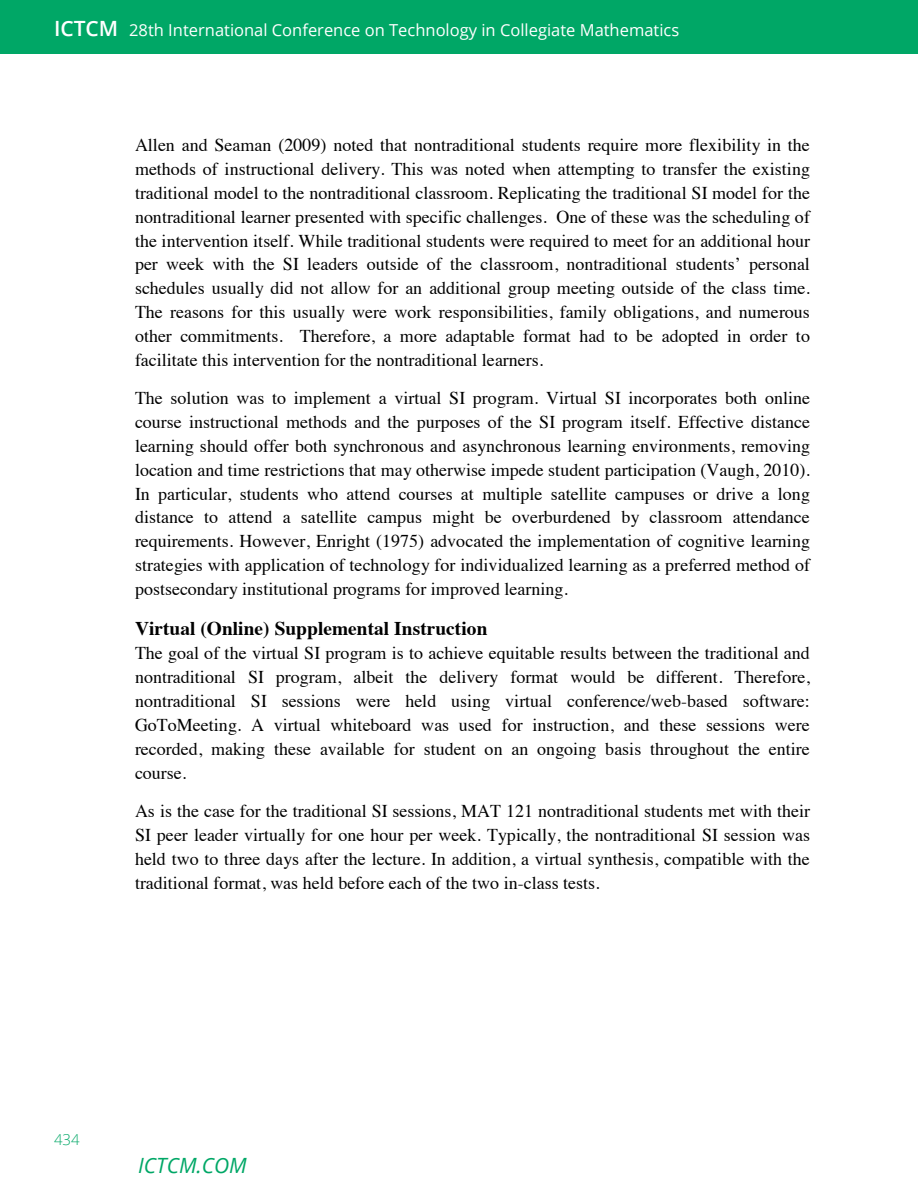
<style>
.page{position:relative;width:918px;height:1188px;background:#fff}
.page>*{position:absolute;margin:0;border:0;box-sizing:border-box;transform-origin:0 0}
.t1{font:italic 21px "Open Sans";color:#00a766}
.t2{font:700 19.5px "Times";color:#000}
.t3{font:18px/23.9px "Times";color:#000;text-align:justify}
.t4{font:16.5px "Open Sans";color:#fff}
.t5{font:300 15px "Open Sans";color:#00a766}
.s1{font-weight:600;font-size:21px}
</style>
<div class="page">
<div style="left:0;top:0;width:918px;height:54px;background:#00a766"></div>
<p class="t4" style="left:54px;top:19px;width:627px"><span class="s1">ICTCM</span> 28th International Conference on Technology in Collegiate Mathematics</p>
<p class="t3" style="left:135px;top:132px;width:677px">Allen and Seaman (2009) noted that nontraditional students require more flexibility in the methods of instructional delivery. This was noted when attempting to transfer the existing traditional model to the nontraditional classroom. Replicating the traditional SI model for the nontraditional learner presented with specific challenges. One of these was the scheduling of the intervention itself. While traditional students were required to meet for an additional hour per week with the SI leaders outside of the classroom, nontraditional students’ personal schedules usually did not allow for an additional group meeting outside of the class time.<br>The reasons for this usually were work responsibilities, family obligations, and numerous other commitments. Therefore, a more adaptable format had to be adopted in order to facilitate this intervention for the nontraditional learners.</p>
<p class="t3" style="left:135px;top:385px;width:677px">The solution was to implement a virtual SI program. Virtual SI incorporates both online course instructional methods and the purposes of the SI program itself. Effective distance learning should offer both synchronous and asynchronous learning environments, removing location and time restrictions that may otherwise impede student participation (Vaugh, 2010).<br>In particular, students who attend courses at multiple satellite campuses or drive a long distance to attend a satellite campus might be overburdened by classroom attendance requirements. However, Enright (1975) advocated the implementation of cognitive learning strategies with application of technology for individualized learning as a preferred method of postsecondary institutional programs for improved learning.</p>
<p class="t2" style="left:135px;top:610px;width:354px">Virtual (Online) Supplemental Instruction</p>
<p class="t3" style="left:135px;top:640px;width:676px">The goal of the virtual SI program is to achieve equitable results between the traditional and nontraditional SI program, albeit the delivery format would be different. Therefore, nontraditional SI sessions were held using virtual conference/web-based software:<br>GoToMeeting. A virtual whiteboard was used for instruction, and these sessions were recorded, making these available for student on an ongoing basis throughout the entire course.</p>
<p class="t3" style="left:135px;top:798px;width:677px">As is the case for the traditional SI sessions, MAT 121 nontraditional students met with their SI peer leader virtually for one hour per week. Typically, the nontraditional SI session was held two to three days after the lecture. In addition, a virtual synthesis, compatible with the traditional format, was held before each of the two in-class tests.</p>
<p class="t5" style="left:54px;top:1130px;width:27px">434</p>
<p class="t1" style="left:138px;top:1151px;width:110px">ICTCM.COM</p>
</div>
